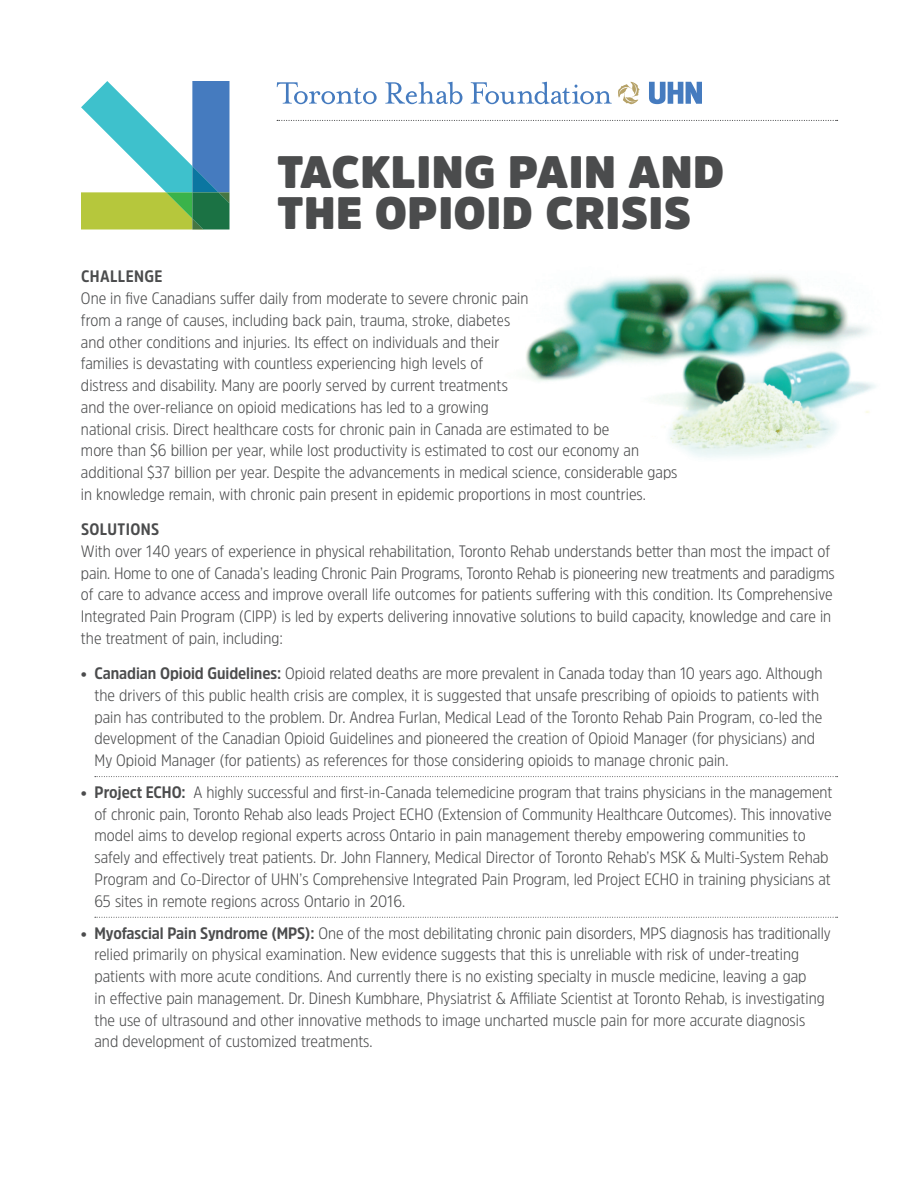
<style>
.page{position:relative;width:918px;height:1188px;background:#fff}
.page>*{position:absolute;margin:0;border:0;box-sizing:border-box;transform-origin:0 0}
.t1{font:900 45px/42px "Amsi Pro";letter-spacing:.01em;color:#4b4c4d}
.t2{font:300 16.5px/21.8px "Amsi Pro Narw";color:#4b4c4d}
.t3{font:700 16.5px "Amsi Pro Narw";letter-spacing:.02em;color:#4b4c4d}
.s1{font-weight:700}
</style>
<div class="page">
<svg style="left:95px;top:776px;width:743px;height:1px"></svg>
<svg style="left:95px;top:917px;width:743px;height:1px"></svg>
<svg style="left:277px;top:82px;width:100px;height:22px"></svg>
<svg style="left:385px;top:82px;width:77px;height:22px"></svg>
<svg style="left:471px;top:82px;width:141px;height:22px"></svg>
<svg style="left:649px;top:82px;width:53px;height:22px"></svg>
<svg style="left:618px;top:82px;width:22px;height:22px"></svg>
<svg style="left:81px;top:81px;width:149px;height:148px"></svg>
<svg style="left:277px;top:120px;width:561px;height:1px"></svg>
<img style="left:526px;top:275px;width:350px;height:183px">
<h1 class="t1" style="left:277px;top:150px;width:449px">TACKLING PAIN AND<br>THE OPIOID CRISIS</h1>
<p class="t3" style="left:81px;top:265px;width:83px">CHALLENGE</p>
<p class="t2" style="left:81px;top:287px;width:598px">One in five Canadians suffer daily from moderate to severe chronic pain<br>from a range of causes, including back pain, trauma, stroke, diabetes<br>and other conditions and injuries. Its effect on individuals and their<br>families is devastating with countless experiencing high levels of<br>distress and disability. Many are poorly served by current treatments<br>and the over-reliance on opioid medications has led to a growing<br>national crisis. Direct healthcare costs for chronic pain in Canada are estimated to be<br>more than $6 billion per year, while lost productivity is estimated to cost our economy an additional $37 billion per year. Despite the advancements in medical science, considerable gaps in knowledge remain, with chronic pain present in epidemic proportions in most countries.</p>
<p class="t3" style="left:81px;top:518px;width:79px">SOLUTIONS</p>
<p class="t2" style="left:81px;top:540px;width:755px">With over 140 years of experience in physical rehabilitation, Toronto Rehab understands better than most the impact of pain. Home to one of Canada’s leading Chronic Pain Programs, Toronto Rehab is pioneering new treatments and paradigms of care to advance access and improve overall life outcomes for patients suffering with this condition. Its Comprehensive Integrated Pain Program (CIPP) is led by experts delivering innovative solutions to build capacity, knowledge and care in the treatment of pain, including:</p>
<p class="t2" style="left:94px;top:662px;width:730px;text-indent:-13px"><span class="s1">• Canadian Opioid Guidelines:</span> Opioid related deaths are more prevalent in Canada today than 10 years ago. Although the drivers of this public health crisis are complex, it is suggested that unsafe prescribing of opioids to patients with pain has contributed to the problem. Dr. Andrea Furlan, Medical Lead of the Toronto Rehab Pain Program, co-led the development of the Canadian Opioid Guidelines and pioneered the creation of Opioid Manager (for physicians) and My Opioid Manager (for patients) as references for those considering opioids to manage chronic pain.</p>
<p class="t2" style="left:94px;top:781px;width:740px;text-indent:-13px"><span class="s1">• Project ECHO:</span> A highly successful and first-in-Canada telemedicine program that trains physicians in the management of chronic pain, Toronto Rehab also leads Project ECHO (Extension of Community Healthcare Outcomes). This innovative model aims to develop regional experts across Ontario in pain management thereby empowering communities to safely and effectively treat patients. Dr. John Flannery, Medical Director of Toronto Rehab’s MSK &amp; Multi-System Rehab Program and Co-Director of UHN’s Comprehensive Integrated Pain Program, led Project ECHO in training physicians at 65 sites in remote regions across Ontario in 2016.</p>
<p class="t2" style="left:94px;top:921px;width:738px;text-indent:-13px"><span class="s1">• Myofascial Pain Syndrome (MPS):</span> One of the most debilitating chronic pain disorders, MPS diagnosis has traditionally relied primarily on physical examination. New evidence suggests that this is unreliable with risk of under-treating patients with more acute conditions. And currently there is no existing specialty in muscle medicine, leaving a gap<br>in effective pain management. Dr. Dinesh Kumbhare, Physiatrist &amp; Affiliate Scientist at Toronto Rehab, is investigating the use of ultrasound and other innovative methods to image uncharted muscle pain for more accurate diagnosis and development of customized treatments.</p>
</div>
